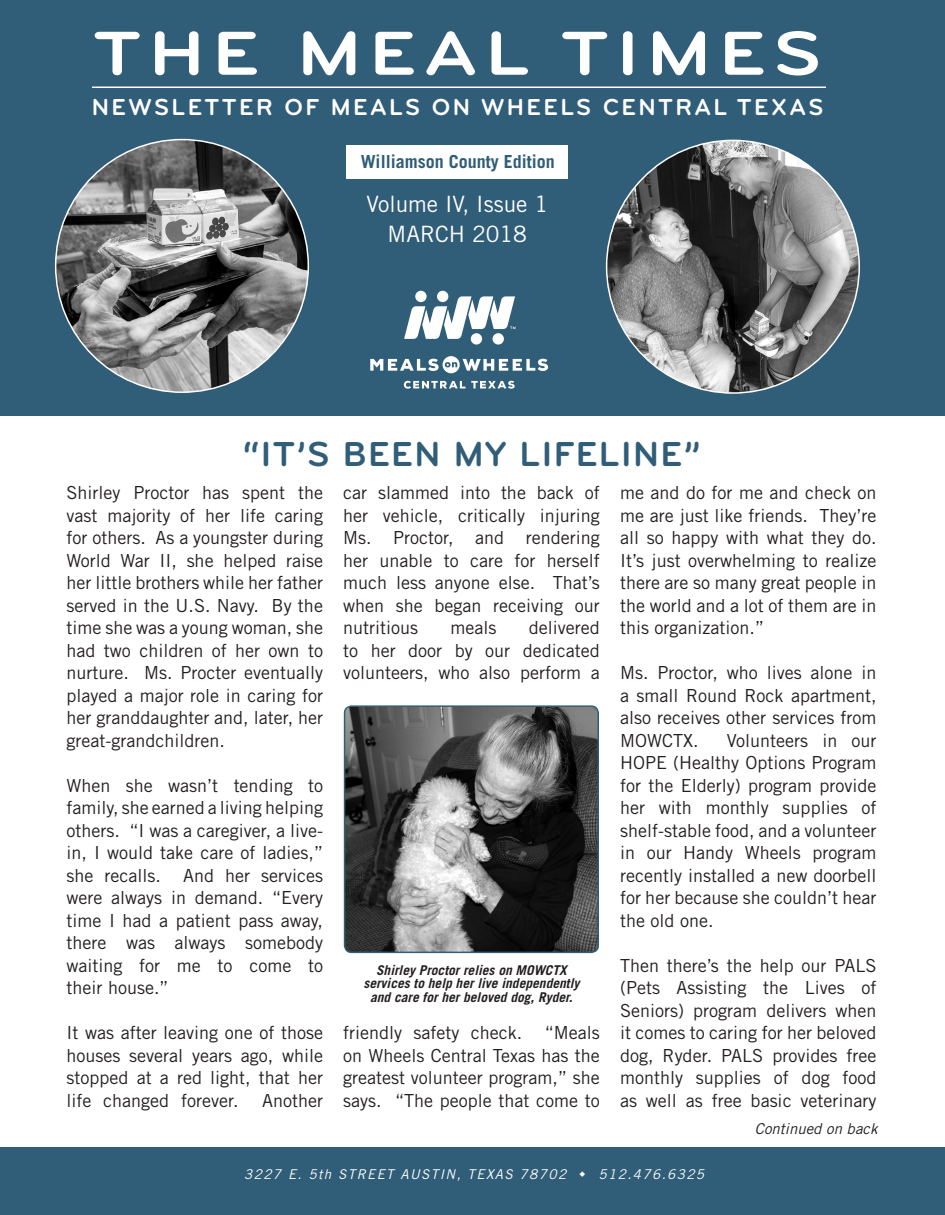
<style>
.page{position:relative;width:945px;height:1215px;background:#fff}
.page>*{position:absolute;margin:0;border:0;box-sizing:border-box;transform-origin:0 0}
.t1{font:700 64.5px "Bryant";letter-spacing:.1em;color:#fff;scale:1.2 1}
.t2{font:700 36px "Bryant";letter-spacing:.04em;color:#305d77}
.t3{font:700 24px "Bryant";letter-spacing:.1em;color:#fff}
.t4{font:22.5px "Trade Gothic LT Std";color:#fff}
.t5{font:18px/22.5px "Trade Gothic LT Std";color:#231f20;text-align:justify}
.t6{font:700 18px "Trade Gothic LT Std";color:#305d77}
.t7{font:italic 15px "Trade Gothic LT Std";color:#231f20}
.t8{font:italic 700 13.5px/13.5px "Trade Gothic LT Std";color:#231f20;text-align:center}
.t9{font:italic 13.5px "Trade Gothic LT Std";letter-spacing:.1em;color:#fff}
</style>
<div class="page">
<div style="left:0;top:0;width:945px;height:416px;background:#305d77"></div>
<img style="left:345px;top:707px;width:253px;height:245px">
<div style="left:344px;top:705px;width:255px;height:248px;border:2px solid #305d77;border-radius:7px"></div>
<svg style="left:404px;top:381px;width:111px;height:8px"></svg>
<svg style="left:443px;top:356px;width:17px;height:17px"></svg>
<svg style="left:463px;top:359px;width:85px;height:12px"></svg>
<svg style="left:370px;top:359px;width:69px;height:12px"></svg>
<svg style="left:445px;top:362px;width:12px;height:5px"></svg>
<div style="left:415px;top:291px;width:12px;height:11px;background:#fff;border-radius:50%"></div>
<div style="left:437px;top:291px;width:11px;height:11px;background:#fff;border-radius:50%"></div>
<div style="left:493px;top:333px;width:11px;height:12px;background:#fff;border-radius:50%"></div>
<div style="left:471px;top:333px;width:11px;height:12px;background:#fff;border-radius:50%"></div>
<svg style="left:404px;top:296px;width:111px;height:43px"></svg>
<img style="left:56px;top:140px;width:252px;height:252px;border-radius:126px">
<img style="left:607px;top:140px;width:252px;height:253px;border-radius:126px">
<hr style="left:92px;top:87px;width:734px;height:1px;background:#fff">
<div style="left:0;top:1147px;width:945px;height:68px;background:#305d77"></div>
<div style="left:347px;top:145px;width:221px;height:34px;background:#fff"></div>
<p class="t1" style="left:93px;top:13px;width:608px">THE MEAL TIMES</p>
<p class="t3" style="left:92px;top:92px;width:733px">NEWSLETTER OF MEALS ON WHEELS CENTRAL TEXAS</p>
<p class="t6" style="left:361px;top:150px;width:196px">Williamson County Edition</p>
<p class="t4" style="left:367px;top:191px;width:183px">Volume IV, Issue 1</p>
<p class="t4" style="left:388px;top:221px;width:141px">MARCH 2018</p>
<p class="t2" style="left:243px;top:432px;width:459px">“IT’S BEEN MY LIFELINE”</p>
<p class="t5" style="left:67px;top:482px;width:258px">Shirley Proctor has spent the vast majority of her life caring for others. As a youngster during World War II, she helped raise her little brothers while her father served in the U.S. Navy. By the time she was a young woman, she had two children of her own to nurture. Ms. Procter eventually played a major role in caring for her granddaughter and, later, her great-grandchildren.</p>
<p class="t5" style="left:67px;top:774px;width:258px">When she wasn’t tending to family, she earned a living helping others. “I was a caregiver, a live&shy;in, I would take care of ladies,” she recalls. And her services were always in demand. “Every time I had a patient pass away, there was always somebody waiting for me to come to their house.”</p>
<p class="t5" style="left:67px;top:1022px;width:258px">It was after leaving one of those houses several years ago, while stopped at a red light, that her life changed forever.</p>
<p class="t5" style="left:262px;top:1089px;width:63px">Another</p>
<p class="t5" style="left:343px;top:482px;width:258px">car slammed into the back of her vehicle, critically injuring Ms. Proctor, and rendering her unable to care for herself much less anyone else. That’s when she began receiving our nutritious</p>
<p class="t5" style="left:343px;top:617px;width:258px;text-indent:185px">delivered to her door by our dedicated volunteers, who also perform a</p>
<p class="t5" style="left:451px;top:617px;width:47px">meals</p>
<p class="t8" style="left:363px;top:963px;width:217px">Shirley Proctor relies on MOWCTX services to help her live independently and care for her beloved dog, Ryder.</p>
<p class="t5" style="left:343px;top:1022px;width:258px;text-indent:202px">“Meals on Wheels Central Texas has the greatest volunteer program,” she says. “The people that come to</p>
<p class="t5" style="left:343px;top:1022px;width:180px">friendly safety check.</p>
<p class="t5" style="left:620px;top:482px;width:258px">me and do for me and check on me are just like friends. They’re all so happy with what they do.<br>It’s just overwhelming to realize there are so many great people in the world and a lot of them are in this organization.”</p>
<p class="t5" style="left:620px;top:662px;width:258px">Ms. Proctor, who lives alone in a small Round Rock apartment, also receives other services from MOWCTX.</p>
<p class="t5" style="left:620px;top:729px;width:258px;text-indent:107px">Volunteers in our HOPE (Healthy Options Program for the Elderly) program provide her with monthly supplies of shelf-stable food, and a volunteer in our Handy Wheels program recently installed a new doorbell for her because she couldn’t hear the old one.</p>
<p class="t5" style="left:620px;top:954px;width:258px">Then there’s the help our PALS (Pets Assisting the Lives of Seniors) program delivers when it comes to caring for her beloved dog, Ryder. PALS provides free monthly supplies of dog food as well as free basic veterinary</p>
<p class="t7" style="left:755px;top:1119px;width:124px">Continued on back</p>
<p class="t9" style="left:244px;top:1166px;width:324px">3227 E. 5th STREET AUSTIN, TEXAS 78702</p>
<p class="t9" style="left:599px;top:1166px;width:107px">512.476.6325</p>
</div>
